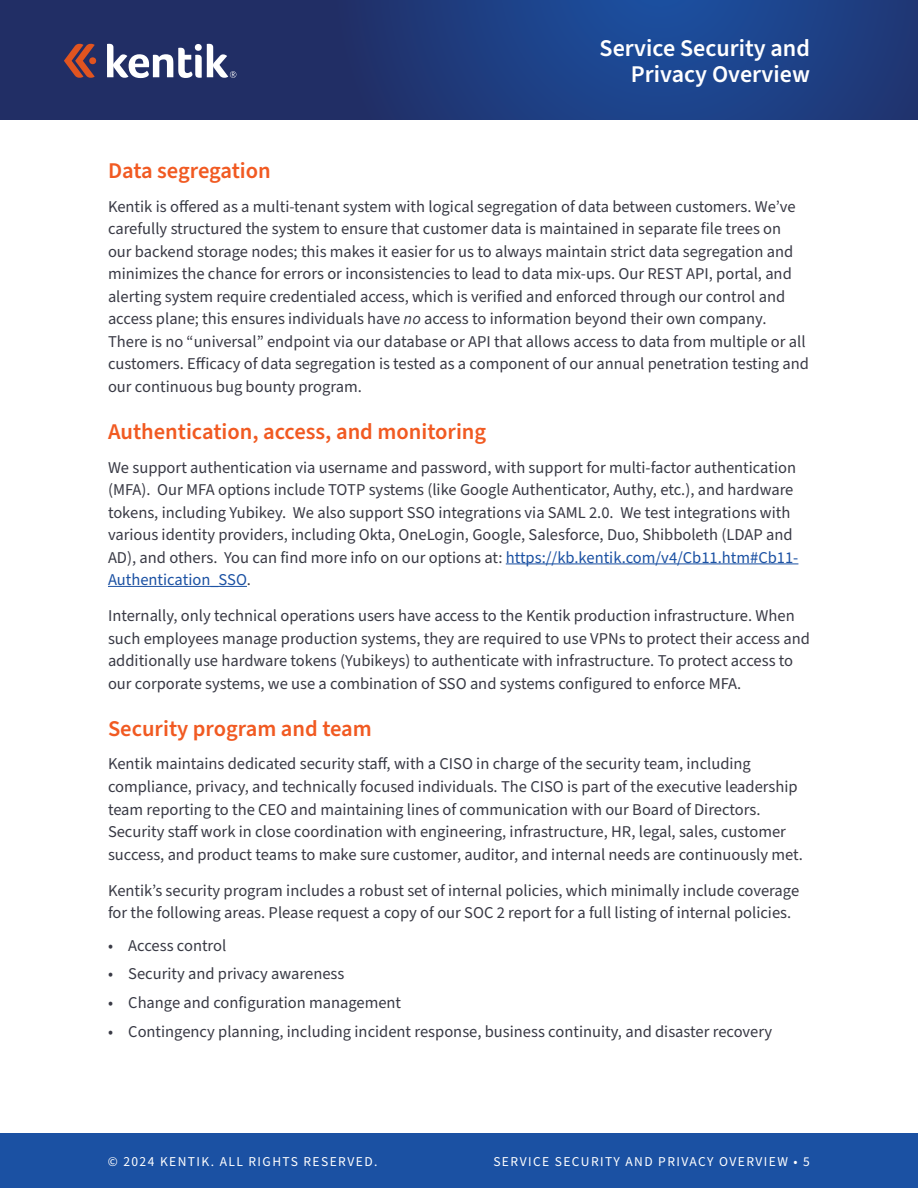
<style>
.page{position:relative;width:918px;height:1188px;background:#fff}
.page>*{position:absolute;margin:0;border:0;box-sizing:border-box;transform-origin:0 0}
.t1{font:600 24px/25.5px "Source Sans Pro";color:#fff;text-align:right}
.t2{font:600 22.5px "Source Sans Pro";color:#f15a22}
.t3{font:16.5px/22.5px "Source Sans Pro";color:#393a45}
.t4{font:13.5px "Source Sans Pro";letter-spacing:.105em;color:#fff}
.s1{font-style:italic}
.s2{color:#1b51a3}
</style>
<div class="page">
<svg style="left:0;top:0;width:918px;height:120px;background:#1f3979"></svg>
<div style="left:0;top:1134px;width:918px;height:54px;background:#1b51a3"></div>
<svg style="left:64px;top:44px;width:32px;height:34px"></svg>
<svg style="left:107px;top:44px;width:129px;height:34px"></svg>
<hr style="left:506px;top:564px;width:292px;height:1px;background:#1b51a3">
<hr style="left:108px;top:586px;width:139px;height:1px;background:#1b51a3">
<h1 class="t1" style="left:600px;top:36px;width:212px">Service Security and<br>Privacy Overview</h1>
<h2 class="t2" style="left:108px;top:156px;width:164px">Data segregation</h2>
<p class="t3" style="left:108px;top:196px;width:703px">Kentik is offered as a multi-tenant system with logical segregation of data between customers. We’ve carefully structured the system to ensure that customer data is maintained in separate file trees on<br>our backend storage nodes; this makes it easier for us to always maintain strict data segregation and minimizes the chance for errors or inconsistencies to lead to data mix-ups. Our REST API, portal, and alerting system require credentialed access, which is verified and enforced through our control and access plane; this ensures individuals have <span class="s1">no</span> access to information beyond their own company.<br>There is no “universal” endpoint via our database or API that allows access to data from multiple or all customers. Efficacy of data segregation is tested as a component of our annual penetration testing and our continuous bug bounty program.</p>
<h2 class="t2" style="left:108px;top:417px;width:380px">Authentication, access, and monitoring</h2>
<p class="t3" style="left:108px;top:456px;width:692px">We support authentication via username and password, with support for multi-factor authentication (MFA). Our MFA options include TOTP systems (like Google Authenticator, Authy, etc.), and hardware tokens, including Yubikey. We also support SSO integrations via SAML 2.0. We test integrations with various identity providers, including Okta, OneLogin, Google, Salesforce, Duo, Shibboleth (LDAP and AD), and others. You can find more info on our options at: <span class="s2">https://kb.kentik.com/v4/Cb11.htm#Cb11- Authentication_SSO</span>.</p>
<p class="t3" style="left:108px;top:605px;width:704px">Internally, only technical operations users have access to the Kentik production infrastructure. When such employees manage production systems, they are required to use VPNs to protect their access and additionally use hardware tokens (Yubikeys) to authenticate with infrastructure. To protect access to our corporate systems, we use a combination of SSO and systems configured to enforce MFA.</p>
<h2 class="t2" style="left:108px;top:713px;width:265px">Security program and team</h2>
<p class="t3" style="left:108px;top:753px;width:697px">Kentik maintains dedicated security staff, with a CISO in charge of the security team, including compliance, privacy, and technically focused individuals. The CISO is part of the executive leadership team reporting to the CEO and maintaining lines of communication with our Board of Directors.<br>Security staff work in close coordination with engineering, infrastructure, HR, legal, sales, customer success, and product teams to make sure customer, auditor, and internal needs are continuously met.</p>
<p class="t3" style="left:108px;top:879px;width:693px">Kentik’s security program includes a robust set of internal policies, which minimally include coverage for the following areas. Please request a copy of our SOC 2 report for a full listing of internal policies.</p>
<p class="t3" style="left:108px;top:934px;width:120px">• Access control</p>
<p class="t3" style="left:108px;top:963px;width:238px">• Security and privacy awareness</p>
<p class="t3" style="left:108px;top:992px;width:295px">• Change and configuration management</p>
<p class="t3" style="left:108px;top:1021px;width:666px">• Contingency planning, including incident response, business continuity, and disaster recovery</p>
<p class="t4" style="left:108px;top:1153px;width:271px">© 2024 KENTIK. ALL RIGHTS RESERVED.</p>
<p class="t4" style="left:493px;top:1153px;width:318px">SERVICE SECURITY AND PRIVACY OVERVIEW • 5</p>
</div>
